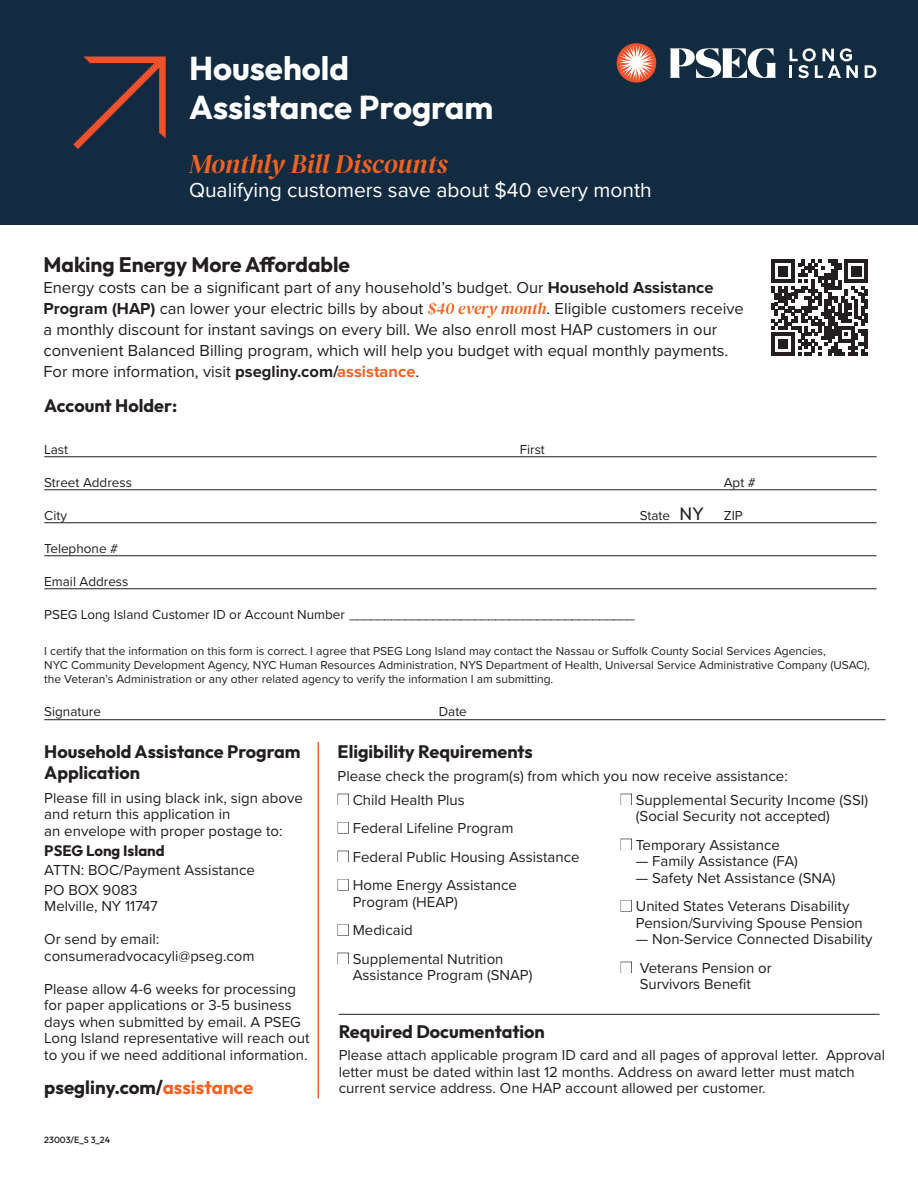
<style>
.page{position:relative;width:918px;height:1188px;background:#fff}
.page>*{position:absolute;margin:0;border:0;box-sizing:border-box;transform-origin:0 0}
.t1{font:700 33px/39.6px "Outfit";color:#fff}
.t2{font:italic 27px "DM Serif Display";letter-spacing:-.005em;color:#f26221}
.t3{font:21px "Proxima Nova";color:#fff}
.t4{font:700 21px "Outfit";color:#231f20}
.t5{font:700 18.75px "Outfit";color:#231f20}
.t6{font:700 18px/21.6px "Outfit";color:#231f20}
.t7{font:18px "Outfit";color:#231f20}
.t8{font:16.5px/21px "Proxima Nova";color:#231f20}
.t9{font:15px/16.5px "Proxima Nova";color:#231f20}
.t10{font:700 15px "Outfit";color:#231f20}
.t11{font:13.5px "Proxima Nova";color:#231f20}
.t12{font:12px/14.4px "Proxima Nova";color:#231f20}
.t13{font:500 9px "Outfit";color:#231f20}
.s1{font-weight:700}
.s2{font-family:"DM Serif Display";font-style:italic;color:#f26221}
.s3{font-weight:700;color:#f26221}
.s4{color:#f26221}
</style>
<div class="page">
<div style="left:0;top:0;width:918px;height:225px;background:#122b40"></div>
<hr style="left:44px;top:456px;width:833px;height:1px;background:#231f20">
<hr style="left:44px;top:489px;width:833px;height:1px;background:#231f20">
<hr style="left:44px;top:522px;width:833px;height:1px;background:#231f20">
<hr style="left:44px;top:555px;width:833px;height:1px;background:#231f20">
<hr style="left:44px;top:588px;width:833px;height:1px;background:#231f20">
<hr style="left:44px;top:719px;width:842px;height:1px;background:#231f20">
<hr style="left:318px;top:742px;width:1px;height:356px;background:#f26221">
<svg style="left:73px;top:57px;width:93px;height:92px"></svg>
<svg style="left:617px;top:43px;width:39px;height:40px"></svg>
<svg style="left:618px;top:45px;width:37px;height:36px"></svg>
<svg style="left:669px;top:48px;width:107px;height:30px"></svg>
<svg style="left:790px;top:48px;width:68px;height:30px"></svg>
<svg style="left:865px;top:65px;width:11px;height:13px"></svg>
<hr style="left:339px;top:1014px;width:541px;height:1px;background:#231f20">
<svg style="left:771px;top:260px;width:97px;height:96px"></svg>
<h1 class="t1" style="left:189px;top:48px;width:306px">Household<br>Assistance Program</h1>
<h2 class="t2" style="left:189px;top:148px;width:260px">Monthly Bill Discounts</h2>
<h3 class="t3" style="left:189px;top:174px;width:464px">Qualifying customers save about $40 every month</h3>
<h3 class="t4" style="left:44px;top:252px;width:308px">Making Energy More Affordable</h3>
<p class="t8" style="left:44px;top:276px;width:702px">Energy costs can be a significant part of any household’s budget. Our <span class="s1">Household Assistance Program (HAP)</span> can lower your electric bills by about <span class="s2">$40 every month</span>. Eligible customers receive a monthly discount for instant savings on every bill. We also enroll most HAP customers in our convenient Balanced Billing program, which will help you budget with equal monthly payments.<br>For more information, visit <span class="s1">psegliny.com/</span><span class="s3">assistance</span>.</p>
<p class="t6" style="left:44px;top:395px;width:134px">Account Holder:</p>
<p class="t11" style="left:44px;top:440px;width:25px">Last</p>
<p class="t11" style="left:520px;top:440px;width:27px">First</p>
<p class="t11" style="left:44px;top:473px;width:89px">Street Address</p>
<p class="t11" style="left:724px;top:473px;width:33px">Apt #</p>
<p class="t11" style="left:44px;top:506px;width:24px">City</p>
<p class="t11" style="left:640px;top:506px;width:32px">State</p>
<p class="t11" style="left:724px;top:506px;width:21px">ZIP</p>
<p class="t11" style="left:44px;top:539px;width:75px">Telephone #</p>
<p class="t11" style="left:44px;top:572px;width:86px">Email Address</p>
<p class="t11" style="left:44px;top:605px;width:592px">PSEG Long Island Customer ID or Account Number _________________________________________</p>
<p class="t12" style="left:44px;top:643px;width:827px">I certify that the information on this form is correct. I agree that PSEG Long Island may contact the Nassau or Suffolk County Social Services Agencies,<br>NYC Community Development Agency, NYC Human Resources Administration, NYS Department of Health, Universal Service Administrative Company (USAC), the Veteran’s Administration or any other related agency to verify the information I am submitting.</p>
<p class="t11" style="left:44px;top:702px;width:58px">Signature</p>
<p class="t11" style="left:439px;top:702px;width:30px">Date</p>
<p class="t7" style="left:679px;top:504px;width:26px">NY</p>
<p class="t6" style="left:44px;top:741px;width:258px">Household Assistance Program<br>Application</p>
<p class="t9" style="left:44px;top:789px;width:260px">Please fill in using black ink, sign above and return this application in<br>an envelope with proper postage to:</p>
<p class="t10" style="left:44px;top:842px;width:122px">PSEG Long Island</p>
<p class="t9" style="left:44px;top:860px;width:212px;line-height:19.5px">ATTN: BOC/Payment Assistance<br>PO BOX 9083</p>
<p class="t9" style="left:44px;top:897px;width:115px">Melville, NY 11747</p>
<p class="t9" style="left:44px;top:930px;width:212px">Or send by email: consumeradvocacyli@pseg.com</p>
<p class="t9" style="left:44px;top:980px;width:267px">Please allow 4-6 weeks for processing for paper applications or 3-5 business days when submitted by email. A PSEG Long Island representative will reach out to you if we need additional information.</p>
<p class="t5" style="left:44px;top:1076px;width:211px">psegliny.com/<span class="s4">assistance</span></p>
<p class="t13" style="left:44px;top:1135px;width:67px">23003/E_S 3_24</p>
<p class="t6" style="left:338px;top:741px;width:197px">Eligibility Requirements</p>
<p class="t9" style="left:338px;top:768px;width:452px">Please check the program(s) from which you now receive assistance:</p>
<p class="t9" style="left:338px;top:791px;width:129px">■ Child Health Plus</p>
<p class="t9" style="left:338px;top:819px;width:178px">■ Federal Lifeline Program</p>
<p class="t9" style="left:338px;top:848px;width:244px">■ Federal Public Housing Assistance</p>
<p class="t9" style="left:353px;top:876px;width:166px;text-indent:-15px">■ Home Energy Assistance<br>Program (HEAP)</p>
<p class="t9" style="left:338px;top:921px;width:77px">■ Medicaid</p>
<p class="t9" style="left:353px;top:950px;width:181px;text-indent:-15px">■ Supplemental Nutrition<br>Assistance Program (SNAP)</p>
<p class="t9" style="left:636px;top:791px;width:234px;text-indent:-15px">■ Supplemental Security Income (SSI) (Social Security not accepted)</p>
<p class="t9" style="left:621px;top:836px;width:161px">■ Temporary Assistance</p>
<p class="t9" style="left:636px;top:852px;width:164px">— Family Assistance (FA)</p>
<p class="t9" style="left:636px;top:869px;width:201px">— Safety Net Assistance (SNA)</p>
<p class="t9" style="left:636px;top:897px;width:229px;text-indent:-15px">■ United States Veterans Disability<br>Pension/Surviving Spouse Pension</p>
<p class="t9" style="left:636px;top:930px;width:238px">— Non-Service Connected Disability</p>
<p class="t9" style="left:621px;top:959px;width:153px;text-align:center">■ Veterans Pension or<br>Survivors Benefit</p>
<p class="t6" style="left:339px;top:1020px;width:208px">Required Documentation</p>
<p class="t9" style="left:339px;top:1046px;width:548px">Please attach applicable program ID card and all pages of approval letter. Approval letter must be dated within last 12 months. Address on award letter must match current service address. One HAP account allowed per customer.</p>
</div>
